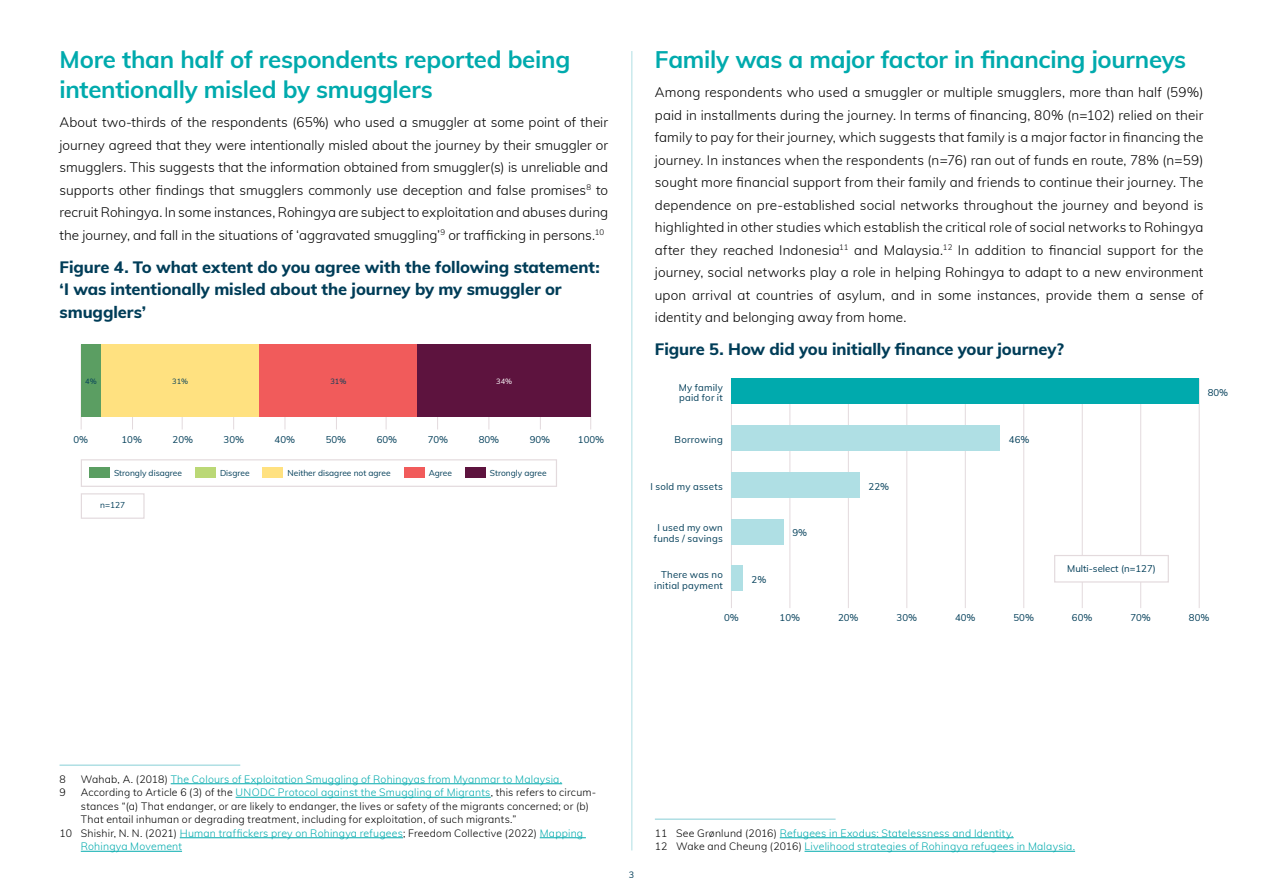
<style>
.page{position:relative;width:1263px;height:893px;background:#fff}
.page>*{position:absolute;margin:0;border:0;box-sizing:border-box;transform-origin:0 0}
.t1{font:700 24px/30px "Muli";letter-spacing:-.01em;color:#00aaad}
.t2{font:800 16.5px/22.5px "Muli";letter-spacing:-.005em;color:#003d58}
.t3{font:300 13.5px/22.5px "Muli";letter-spacing:.005em;color:#000;text-align:justify}
.t4{font:300 10.5px/13.5px "Muli";letter-spacing:.02em;color:#00aaad}
.t5{font:300 10.5px "Muli";letter-spacing:.02em;color:#000}
.t6{font:9.6px/10.8px "Muli";letter-spacing:.02em;color:#003d58}
.t7{font:9.6px "Muli";color:#003d58}
.t8{font:9px "Muli";color:#003d58}
.t9{font:8.4px "Muli";color:#003d58}
.t10{font:7.5px "Muli";color:#003d58}
.t11{font:7.5px "Muli";color:#fff}
.s1{color:#000}
.s2{color:#00aaad}
</style>
<div class="page">
<hr style="left:631px;top:51px;width:1px;height:799px;background:#afdfe4">
<hr style="left:655px;top:818px;width:181px;height:2px;background:#afdfe4">
<hr style="left:780px;top:837px;width:234px;height:1px;background:#00aaad">
<hr style="left:804px;top:851px;width:271px;height:1px;background:#00aaad">
<hr style="left:60px;top:764px;width:180px;height:2px;background:#afdfe4">
<hr style="left:171px;top:783px;width:391px;height:1px;background:#00aaad">
<hr style="left:236px;top:797px;width:255px;height:1px;background:#00aaad">
<hr style="left:180px;top:837px;width:223px;height:1px;background:#00aaad">
<hr style="left:540px;top:837px;width:46px;height:1px;background:#00aaad">
<hr style="left:81px;top:851px;width:101px;height:1px;background:#00aaad">
<hr style="left:731px;top:378px;width:1px;height:230px;background:#e3dadd">
<hr style="left:789px;top:378px;width:1px;height:230px;background:#e3dadd">
<hr style="left:906px;top:378px;width:1px;height:230px;background:#e3dadd">
<hr style="left:965px;top:378px;width:1px;height:230px;background:#e3dadd">
<hr style="left:1023px;top:378px;width:1px;height:230px;background:#e3dadd">
<hr style="left:1082px;top:378px;width:1px;height:230px;background:#e3dadd">
<hr style="left:1140px;top:378px;width:1px;height:230px;background:#e3dadd">
<hr style="left:848px;top:378px;width:1px;height:230px;background:#e3dadd">
<hr style="left:1199px;top:378px;width:1px;height:230px;background:#e3dadd">
<div style="left:731px;top:378px;width:468px;height:26px;background:#00aaad"></div>
<div style="left:731px;top:425px;width:269px;height:26px;background:#afdfe4"></div>
<div style="left:731px;top:472px;width:129px;height:25px;background:#afdfe4"></div>
<div style="left:731px;top:519px;width:53px;height:25px;background:#afdfe4"></div>
<div style="left:731px;top:566px;width:12px;height:25px;background:#afdfe4"></div>
<div style="left:81px;top:459px;width:476px;height:28px;background:#fff;border:1px solid #e3dadd"></div>
<div style="left:89px;top:468px;width:21px;height:10px;background:#5b9e62"></div>
<div style="left:195px;top:468px;width:21px;height:10px;background:#bbd876"></div>
<div style="left:263px;top:468px;width:20px;height:10px;background:#ffe180"></div>
<div style="left:404px;top:468px;width:20px;height:10px;background:#f15b5b"></div>
<div style="left:465px;top:468px;width:21px;height:10px;background:#5d133e"></div>
<div style="left:81px;top:493px;width:64px;height:26px;background:#fff;border:1px solid #e3dadd"></div>
<hr style="left:540px;top:344px;width:1px;height:85px;background:#e3dadd">
<hr style="left:437px;top:344px;width:1px;height:85px;background:#e3dadd">
<hr style="left:336px;top:344px;width:1px;height:85px;background:#e3dadd">
<hr style="left:233px;top:344px;width:1px;height:85px;background:#e3dadd">
<hr style="left:132px;top:344px;width:1px;height:85px;background:#e3dadd">
<hr style="left:590px;top:344px;width:1px;height:85px;background:#e3dadd">
<hr style="left:488px;top:344px;width:1px;height:85px;background:#e3dadd">
<hr style="left:386px;top:344px;width:1px;height:85px;background:#e3dadd">
<hr style="left:285px;top:344px;width:1px;height:85px;background:#e3dadd">
<hr style="left:182px;top:344px;width:1px;height:85px;background:#e3dadd">
<hr style="left:81px;top:344px;width:1px;height:85px;background:#e3dadd">
<div style="left:81px;top:344px;width:20px;height:73px;background:#5b9e62"></div>
<div style="left:101px;top:344px;width:158px;height:73px;background:#ffe180"></div>
<div style="left:259px;top:344px;width:159px;height:73px;background:#f15b5b"></div>
<div style="left:418px;top:344px;width:173px;height:73px;background:#5d133e"></div>
<div style="left:1054px;top:555px;width:115px;height:28px;background:#fff;border:1px solid #e3dadd"></div>
<h1 class="t1" style="left:60px;top:43px;width:512px">More than half of respondents reported being intentionally misled by smugglers</h1>
<p class="t3" style="left:60px;top:110px;width:550px">About two-thirds of the respondents (65%) who used a smuggler at some point of their journey agreed that they were intentionally misled about the journey by their smuggler or smugglers. This suggests that the information obtained from smuggler(s) is unreliable and supports other findings that smugglers commonly use deception and false promises<sup>8</sup> to recruit Rohingya. In some instances, Rohingya are subject to exploitation and abuses during the journey, and fall in the situations of ‘aggravated smuggling’<sup>9</sup> or trafficking in persons.<sup>10</sup></p>
<p class="t2" style="left:60px;top:255px;width:542px">Figure 4. To what extent do you agree with the following statement: ‘I was intentionally misled about the journey by my smuggler or smugglers’</p>
<h1 class="t1" style="left:655px;top:43px;width:533px">Family was a major factor in financing journeys</h1>
<p class="t3" style="left:655px;top:80px;width:550px">Among respondents who used a smuggler or multiple smugglers, more than half (59%) paid in installments during the journey. In terms of financing, 80% (n=102) relied on their family to pay for their journey, which suggests that family is a major factor in financing the journey. In instances when the respondents (n=76) ran out of funds en route, 78% (n=59) sought more financial support from their family and friends to continue their journey. The dependence on pre-established social networks throughout the journey and beyond is highlighted in other studies which establish the critical role of social networks to Rohingya after they reached Indonesia<sup>11</sup> and Malaysia.<sup>12</sup> In addition to financial support for the journey, social networks play a role in helping Rohingya to adapt to a new environment upon arrival at countries of asylum, and in some instances, provide them a sense of identity and belonging away from home.</p>
<p class="t2" style="left:655px;top:337px;width:411px">Figure 5. How did you initially finance your journey?</p>
<p class="t10" style="left:85px;top:376px;width:13px">4%</p>
<p class="t10" style="left:172px;top:376px;width:18px">31%</p>
<p class="t10" style="left:330px;top:376px;width:18px">31%</p>
<p class="t11" style="left:496px;top:376px;width:18px">34%</p>
<p class="t6" style="left:73px;top:434px;width:16px">0%</p>
<p class="t6" style="left:122px;top:434px;width:22px">10%</p>
<p class="t6" style="left:173px;top:434px;width:22px">20%</p>
<p class="t6" style="left:224px;top:434px;width:22px">30%</p>
<p class="t6" style="left:275px;top:434px;width:22px">40%</p>
<p class="t6" style="left:326px;top:434px;width:22px">50%</p>
<p class="t6" style="left:377px;top:434px;width:22px">60%</p>
<p class="t6" style="left:428px;top:434px;width:22px">70%</p>
<p class="t6" style="left:479px;top:434px;width:22px">80%</p>
<p class="t6" style="left:530px;top:434px;width:22px">90%</p>
<p class="t6" style="left:578px;top:434px;width:28px">100%</p>
<p class="t9" style="left:114px;top:467px;width:69px">Strongly disagree</p>
<p class="t9" style="left:220px;top:467px;width:31px">Disgree</p>
<p class="t9" style="left:288px;top:467px;width:105px">Neither disagree not agree</p>
<p class="t9" style="left:429px;top:467px;width:25px">Agree</p>
<p class="t9" style="left:490px;top:467px;width:58px">Strongly agree</p>
<p class="t9" style="left:100px;top:499px;width:27px">n=127</p>
<p class="t6" style="left:679px;top:381px;width:46px">My family paid for it</p>
<p class="t6" style="left:674px;top:433px;width:50px">Borrowing</p>
<p class="t6" style="left:650px;top:480px;width:74px">I sold my assets</p>
<p class="t6" style="left:654px;top:522px;width:71px;text-align:center">I used my own funds / savings</p>
<p class="t6" style="left:654px;top:568px;width:70px;text-align:right">There was no initial payment</p>
<p class="t6" style="left:752px;top:574px;width:16px">2%</p>
<p class="t6" style="left:792px;top:527px;width:16px">9%</p>
<p class="t6" style="left:868px;top:480px;width:22px">22%</p>
<p class="t6" style="left:1009px;top:433px;width:22px">46%</p>
<p class="t7" style="left:1067px;top:562px;width:90px">Multi-select (n=127)</p>
<p class="t6" style="left:1208px;top:387px;width:22px">80%</p>
<p class="t6" style="left:724px;top:612px;width:16px">0%</p>
<p class="t6" style="left:780px;top:612px;width:22px">10%</p>
<p class="t6" style="left:838px;top:612px;width:22px">20%</p>
<p class="t6" style="left:896px;top:612px;width:22px">30%</p>
<p class="t6" style="left:955px;top:612px;width:22px">40%</p>
<p class="t6" style="left:1013px;top:612px;width:22px">50%</p>
<p class="t6" style="left:1072px;top:612px;width:22px">60%</p>
<p class="t6" style="left:1130px;top:612px;width:22px">70%</p>
<p class="t6" style="left:1189px;top:612px;width:22px">80%</p>
<p class="t5" style="left:60px;top:771px;width:8px">8</p>
<p class="t4" style="left:81px;top:772px;width:483px"><span class="s1">Wahab, A. (2018)</span> The Colours of Exploitation Smuggling of Rohingyas from Myanmar to Malaysia.</p>
<p class="t5" style="left:60px;top:785px;width:8px">9</p>
<p class="t5" style="left:81px;top:785px;width:517px">According to Article 6 (3) of the <span class="s2">UNODC Protocol against the Smuggling of Migrants</span>, this refers to circum-</p>
<p class="t5" style="left:81px;top:798px;width:510px">stances “(a) That endanger, or are likely to endanger, the lives or safety of the migrants concerned; or (b)</p>
<p class="t5" style="left:81px;top:812px;width:437px">That entail inhuman or degrading treatment, including for exploitation, of such migrants.”</p>
<p class="t4" style="left:60px;top:826px;width:525px"><span class="s1">10 Shishir, N. N. (2021)</span> Human traffickers prey on Rohingya refugees<span class="s1">; Freedom Collective (2022)</span> Mapping</p>
<p class="t4" style="left:81px;top:839px;width:103px">Rohingya Movement</p>
<p class="t8" style="left:629px;top:868px;width:7px">3</p>
<p class="t4" style="left:655px;top:826px;width:422px"><span class="s1">11 See Grønlund (2016)</span> Refugees in Exodus: Statelessness and Identity.<br><span class="s1">12 Wake and Cheung (2016)</span> Livelihood strategies of Rohingya refugees in Malaysia.</p>
</div>
